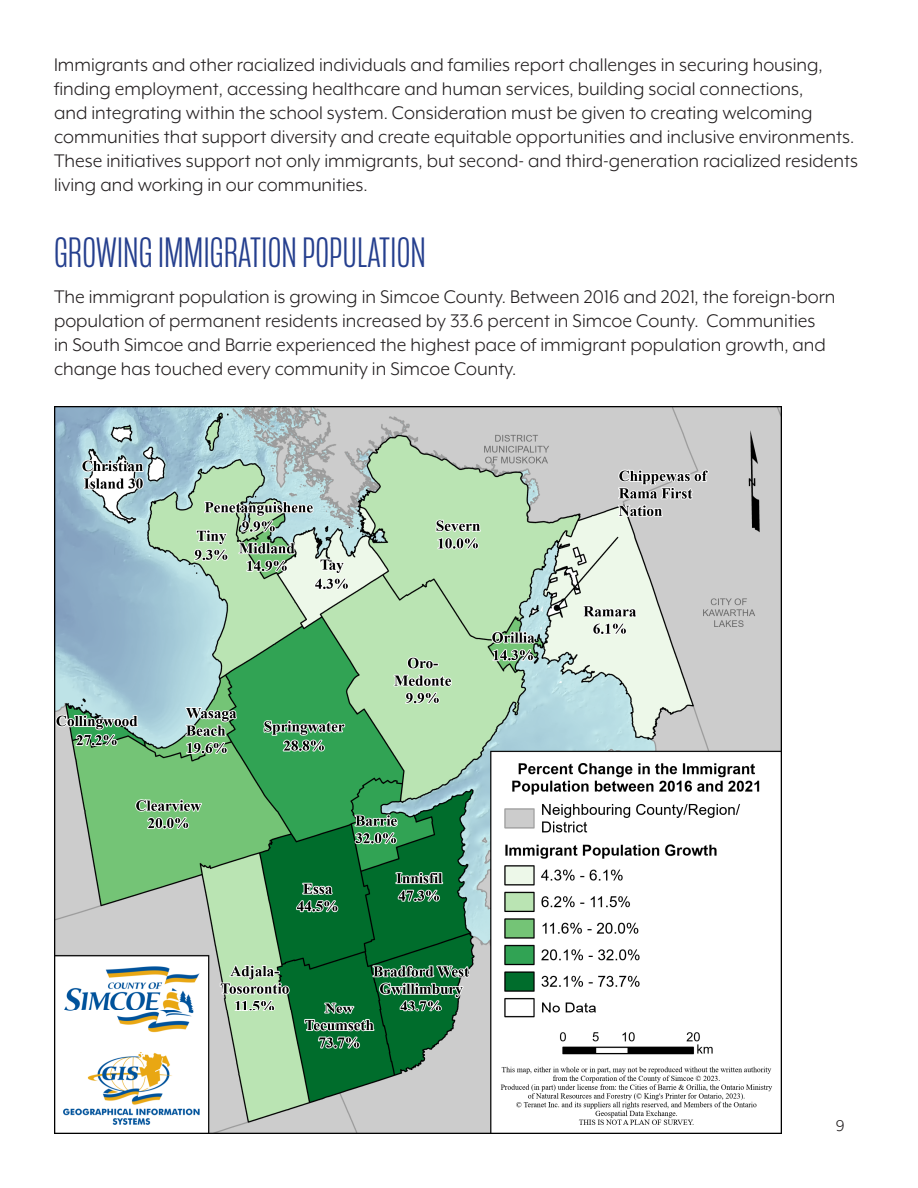
<style>
.page{position:relative;width:918px;height:1188px;background:#fff}
.page>*{position:absolute;margin:0;border:0;box-sizing:border-box;transform-origin:0 0}
.t1{font:300 43.5px "Mongoose";color:#253f8e}
.t2{font:21px/24px "Mr Eaves XL Mod OT";color:#231f20}
.t3{font:18px "Mr Eaves XL Mod OT";color:#231f20}
</style>
<div class="page">
<img style="left:54px;top:407px;width:727px;height:727px">
<p class="t2" style="left:54px;top:52px;width:770px">Immigrants and other racialized individuals and families report challenges in securing housing,</p>
<p class="t2" style="left:54px;top:76px;width:751px">finding employment, accessing healthcare and human services, building social connections,</p>
<p class="t2" style="left:54px;top:100px;width:760px">and integrating within the school system. Consideration must be given to creating welcoming</p>
<p class="t2" style="left:54px;top:124px;width:802px">communities that support diversity and create equitable opportunities and inclusive environments.</p>
<p class="t2" style="left:54px;top:148px;width:806px">These initiatives support not only immigrants, but second- and third-generation racialized residents living and working in our communities.</p>
<p class="t1" style="left:54px;top:227px;width:374px">GROWING IMMIGRATION POPULATION</p>
<p class="t2" style="left:54px;top:285px;width:783px">The immigrant population is growing in Simcoe County. Between 2016 and 2021, the foreign-born population of permanent residents increased by 33.6 percent in Simcoe County. Communities<br>in South Simcoe and Barrie experienced the highest pace of immigrant population growth, and change has touched every community in Simcoe County.</p>
<p class="t3" style="left:836px;top:1117px;width:10px">9</p>
</div>
